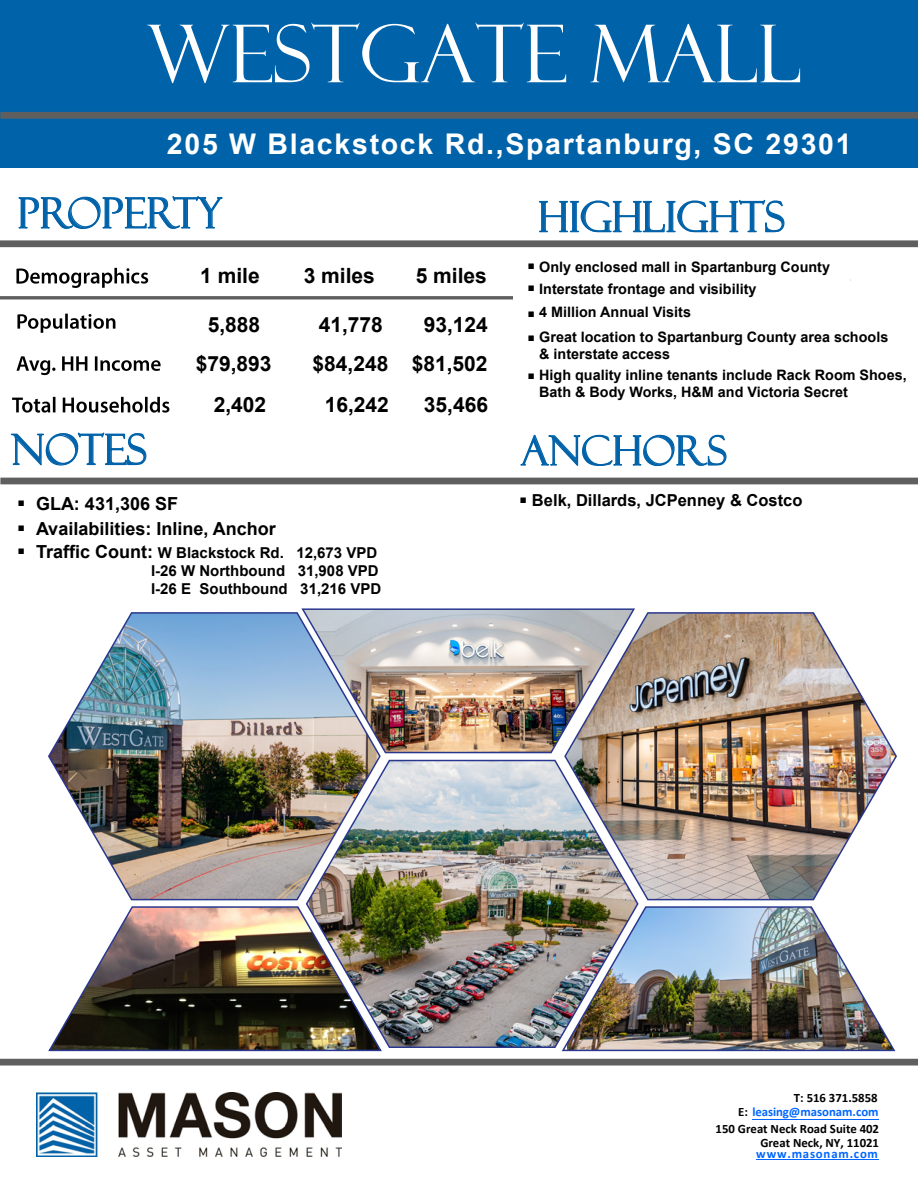
<style>
.page{position:relative;width:918px;height:1188px;background:#fff}
.page>*{position:absolute;margin:0;border:0;box-sizing:border-box;transform-origin:0 0}
.t1{font:79.95px "Felix Titling";color:#fff}
.t2{font:42px "Felix Titling";color:#0062a9}
.t3{font:40.5px "Felix Titling";color:#0062a9}
.t4{font:700 39px "Arial";color:#000}
.t5{font:700 28.5px "Arial";letter-spacing:.06em;color:#fff}
.t6{font:700 21px "Arial";color:#000}
.t7{font:700 18px "Arial";color:#000}
.t8{font:700 16.5px "Arial";color:#000}
.t9{font:700 15px/18px "Arial";color:#000}
.t10{font:700 14.4px/22.8px "Arial";color:#000}
.t11{font:700 12.75px/13.5px "Calibri";color:#000;text-align:right}
.t12{font:700 12.75px/14px "Calibri";color:#06f;text-align:right}
.t13{font:700 12.75px "Calibri";letter-spacing:.065em;color:#06f}
.s1{font-size:18px}
.s2{color:#000}
</style>
<div class="page">
<div style="left:0;top:0;width:918px;height:168px;background:#0062a9"></div>
<div style="left:0;top:112px;width:918px;height:7px;background:#5f5f5f"></div>
<img style="left:17px;top:313px;width:99px;height:20px">
<img style="left:16px;top:356px;width:145px;height:20px">
<hr style="left:0;top:296px;width:513px;height:3px;background:#5f5f5f">
<div style="left:0;top:240px;width:918px;height:7px;background:#5f5f5f"></div>
<svg style="left:18px;top:196px;width:205px;height:33px"></svg>
<div style="left:0;top:478px;width:918px;height:6px;background:#5f5f5f"></div>
<svg style="left:10px;top:432px;width:137px;height:34px"></svg>
<div style="left:0;top:1059px;width:918px;height:7px;background:#5f5f5f"></div>
<img style="left:36px;top:1092px;width:305px;height:64px">
<hr style="left:752px;top:1119px;width:127px;height:1px;background:#06f">
<hr style="left:756px;top:1159px;width:123px;height:1px;background:#06f">
<svg style="left:539px;top:199px;width:246px;height:34px"></svg>
<img style="left:16px;top:267px;width:133px;height:21px">
<svg style="left:520px;top:434px;width:207px;height:32px"></svg>
<img style="left:48px;top:906px;width:334px;height:146px">
<img style="left:562px;top:906px;width:334px;height:146px">
<img style="left:48px;top:612px;width:333px;height:289px">
<img style="left:300px;top:608px;width:335px;height:146px">
<img style="left:563px;top:611px;width:334px;height:290px">
<img style="left:305px;top:758px;width:334px;height:291px">
<img style="left:13px;top:396px;width:157px;height:17px">
<h1 class="t1" style="left:147px;top:8px;width:657px">WESTGATE MALL</h1>
<h3 class="t5" style="left:167px;top:124px;width:686px">205 W Blackstock Rd.,Spartanburg, SC 29301</h3>
<h2 class="t2" style="left:17px;top:189px;width:206px">PROPERTY</h2>
<h3 class="t6" style="left:200px;top:261px;width:61px">1 mile</h3>
<h3 class="t6" style="left:304px;top:261px;width:73px">3 miles</h3>
<h3 class="t6" style="left:416px;top:261px;width:73px">5 miles</h3>
<h3 class="t6" style="left:208px;top:310px;width:54px">5,888</h3>
<h3 class="t6" style="left:319px;top:310px;width:66px">41,778</h3>
<h3 class="t6" style="left:424px;top:310px;width:66px">93,124</h3>
<h3 class="t6" style="left:196px;top:348px;width:77px">$79,893</h3>
<h3 class="t6" style="left:313px;top:348px;width:177px">$84,248 $81,502</h3>
<h2 class="t2" style="left:11px;top:425px;width:137px">NOTES</h2>
<h3 class="t6" style="left:214px;top:390px;width:54px">2,402</h3>
<h3 class="t6" style="left:325px;top:390px;width:66px">16,242</h3>
<h3 class="t6" style="left:424px;top:390px;width:66px">35,466</h3>
<p class="t7" style="left:36px;top:491px;width:144px">GLA: 431,306 SF</p>
<h3 class="t4" style="left:16px;top:465px;width:12px">.</h3>
<p class="t7" style="left:16px;top:516px;width:261px"><sup>.</sup> Availabilities: Inline, Anchor</p>
<p class="t9" style="left:151px;top:544px;width:232px;text-indent:-115px"><span class="s1">Traffic Count:</span> W Blackstock Rd. 12,673 VPD<br>I-26 W Northbound 31,908 VPD<br>I-26 E Southbound 31,216 VPD</p>
<h3 class="t4" style="left:16px;top:513px;width:12px">.</h3>
<h2 class="t2" style="left:538px;top:193px;width:248px">HIGHLIGHTS</h2>
<p class="t10" style="left:539px;top:255px;width:292px">Only enclosed mall in Spartanburg County<br>Interstate frontage and visibility<br>4 Million Annual Visits</p>
<h3 class="t4" style="left:526px;top:228px;width:12px">.</h3>
<h3 class="t4" style="left:526px;top:250px;width:12px">.</h3>
<h3 class="t4" style="left:526px;top:276px;width:12px">.</h3>
<p class="t10" style="left:539px;top:328px;width:351px;line-height:17.2px">Great location to Spartanburg County area schools &amp; interstate access</p>
<h3 class="t4" style="left:526px;top:300px;width:12px">.</h3>
<p class="t10" style="left:539px;top:366px;width:369px;line-height:17.2px">High quality inline tenants include Rack Room Shoes,<br>Bath &amp; Body Works, H&amp;M and Victoria Secret</p>
<h3 class="t4" style="left:526px;top:338px;width:12px">.</h3>
<h3 class="t3" style="left:521px;top:427px;width:207px">ANCHORS</h3>
<h3 class="t4" style="left:518px;top:461px;width:12px">.</h3>
<p class="t8" style="left:532px;top:489px;width:272px">Belk, Dillards, JCPenney &amp; Costco</p>
<p class="t12" style="left:738px;top:1091px;width:142px"><span class="s2">T: 516 371.5858<br>E:</span> leasing@masonam.com</p>
<p class="t11" style="left:716px;top:1122px;width:165px">150 Great Neck Road Suite 402<br>Great Neck, NY, 11021</p>
<p class="t13" style="left:756px;top:1145px;width:123px">www.masonam.com</p>
</div>
